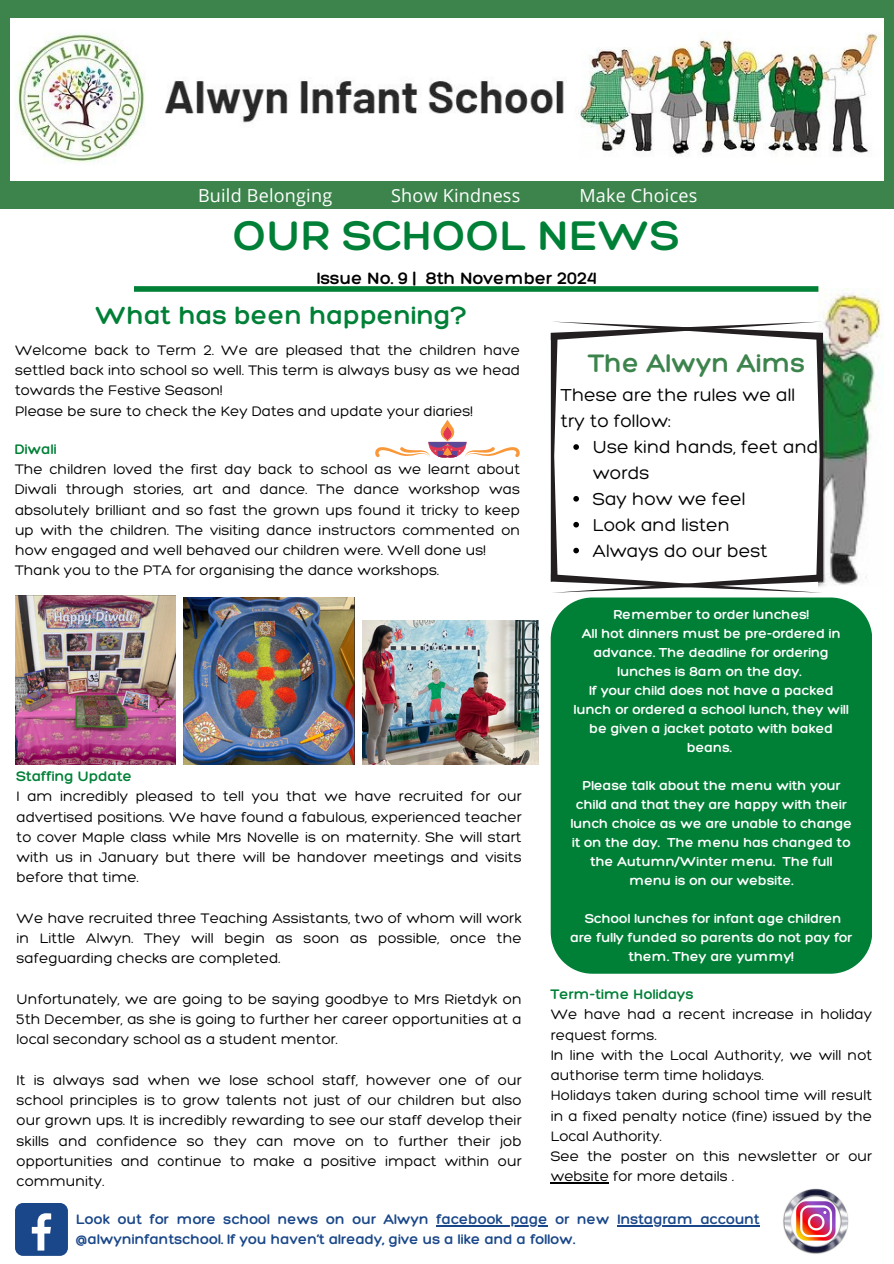
<style>
.page{position:relative;width:894px;height:1264px;background:#fff}
.page>*{position:absolute;margin:0;border:0;box-sizing:border-box;transform-origin:0 0}
.t1{font:300 45px "Hero";color:#008037}
.t2{font:300 27.45px "Hero";color:#3c844c}
.t3{font:300 27px "Hero";color:#008037}
.t4{font:300 18.75px/25.8px "Hero";color:#000}
.t5{font:18px "Open Sans";letter-spacing:.015em;color:#fff}
.t6{font:300 18px "Hero";color:#000}
.t7{font:300 15px/20.2px "Hero";color:#000;text-align:justify}
.t8{font:300 15px "Hero";color:#1a4789}
.t9{font:300 15px "Hero";color:#008037}
.t10{font:300 14.1px/19px "Hero";color:#fff;text-align:center}
</style>
<div class="page">
<div style="left:0;top:0;width:893px;height:208px;background:#3c844c"></div>
<img style="left:818px;top:289px;width:65px;height:297px">
<img style="left:10px;top:19px;width:873px;height:162px">
<div style="left:134px;top:286px;width:684px;height:6px;background:#008037"></div>
<div style="left:550px;top:597px;width:322px;height:376px;background:#008037"></div>
<div style="left:15px;top:1202px;width:53px;height:53px;background:#1a4789;border-radius:8px"></div>
<svg style="left:32px;top:1213px;width:19px;height:37px"></svg>
<img style="left:783px;top:1188px;width:66px;height:66px">
<svg style="left:375px;top:420px;width:145px;height:38px"></svg>
<img style="left:16px;top:595px;width:160px;height:169px">
<img style="left:183px;top:597px;width:171px;height:167px">
<img style="left:363px;top:620px;width:175px;height:144px">
<svg style="left:550px;top:321px;width:272px;height:272px"></svg>
<hr style="left:436px;top:1224px;width:111px;height:2px;background:#1a4789">
<hr style="left:617px;top:1224px;width:142px;height:2px;background:#1a4789">
<hr style="left:550px;top:1182px;width:59px;height:1px;background:#000">
<p class="t5" style="left:198px;top:182px;width:136px">Build Belonging</p>
<p class="t5" style="left:391px;top:182px;width:131px">Show Kindness</p>
<p class="t5" style="left:579px;top:182px;width:119px">Make Choices</p>
<p class="t1" style="left:233px;top:207px;width:448px">OUR SCHOOL NEWS</p>
<p class="t6" style="left:316px;top:267px;width:281px">Issue No. 9 | 8th November 2024</p>
<p class="t3" style="left:95px;top:298px;width:373px">What has been happening?</p>
<p class="t7" style="left:15px;top:339px;width:506px">Welcome back to Term 2. We are pleased that the children have settled back into school so well. This term is always busy as we head towards the Festive Season!</p>
<p class="t7" style="left:15px;top:400px;width:459px">Please be sure to check the Key Dates and update your diaries!</p>
<p class="t9" style="left:15px;top:439px;width:43px">Diwali</p>
<p class="t7" style="left:15px;top:458px;width:506px">The children loved the first day back to school as we learnt about Diwali through stories, art and dance. The dance workshop was absolutely brilliant and so fast the grown ups found it tricky to keep up with the children. The visiting dance instructors commented on how engaged and well behaved our children were. Well done us!</p>
<p class="t7" style="left:15px;top:560px;width:425px">Thank you to the PTA for organising the dance workshops.</p>
<p class="t9" style="left:17px;top:766px;width:117px">Staffing Update</p>
<p class="t7" style="left:17px;top:786px;width:506px">I am incredibly pleased to tell you that we have recruited for our advertised positions. We have found a fabulous, experienced teacher to cover Maple class while Mrs Novelle is on maternity. She will start with us in January but there will be handover meetings and visits before that time.</p>
<p class="t7" style="left:17px;top:907px;width:506px">We have recruited three Teaching Assistants, two of whom will work in Little Alwyn. They will begin as soon as possible, once the safeguarding checks are completed.</p>
<p class="t7" style="left:17px;top:988px;width:506px">Unfortunately, we are going to be saying goodbye to Mrs Rietdyk on 5th December, as she is going to further her career opportunities at a local secondary school as a student mentor.</p>
<p class="t7" style="left:17px;top:1069px;width:506px">It is always sad when we lose school staff, however one of our school principles is to grow talents not just of our children but also our grown ups. It is incredibly rewarding to see our staff develop their skills and confidence so they can move on to further their job opportunities and continue to make a positive impact within our community.</p>
<h2 class="t2" style="left:588px;top:346px;width:218px">The Alwyn Aims</h2>
<h2 class="t4" style="left:560px;top:382px;width:236px">These are the rules we all try to follow:</h2>
<p class="t4" style="left:592px;top:434px;width:227px">Use kind hands, feet and words</p>
<p class="t4" style="left:592px;top:485px;width:154px">Say how we feel</p>
<p class="t4" style="left:592px;top:511px;width:139px">Look and listen</p>
<h3 class="t4" style="left:592px;top:537px;width:176px">Always do our best</h3>
<p class="t10" style="left:613px;top:604px;width:197px">Remember to order lunches!</p>
<p class="t10" style="left:582px;top:623px;width:260px">All hot dinners must be pre-ordered in advance. The deadline for ordering lunches is 8am on the day.</p>
<p class="t10" style="left:573px;top:680px;width:276px">If your child does not have a packed lunch or ordered a school lunch, they will be given a jacket potato with baked beans.</p>
<p class="t10" style="left:570px;top:775px;width:283px">Please talk about the menu with your child and that they are happy with their lunch choice as we are unable to change it on the day. The menu has changed to the Autumn/Winter menu. The full menu is on our website.</p>
<p class="t10" style="left:570px;top:908px;width:283px">School lunches for infant age children are fully funded so parents do not pay for them. They are yummy!</p>
<p class="t9" style="left:550px;top:984px;width:144px">Term-time Holidays</p>
<p class="t7" style="left:550px;top:1003px;width:323px">We have had a recent increase in holiday request forms.</p>
<p class="t7" style="left:550px;top:1044px;width:323px">In line with the Local Authority, we will not authorise term time holidays.</p>
<p class="t7" style="left:550px;top:1084px;width:323px">Holidays taken during school time will result in a fixed penalty notice (fine) issued by the Local Authority.</p>
<p class="t7" style="left:550px;top:1145px;width:323px">See the poster on this newsletter or our website for more details .</p>
<p class="t8" style="left:76px;top:1209px;width:354px">Look out for more school news on our Alwyn</p>
<p class="t8" style="left:436px;top:1209px;width:174px">facebook page or new</p>
<p class="t8" style="left:617px;top:1209px;width:144px">Instagram account</p>
<p class="t8" style="left:76px;top:1229px;width:500px">@alwyninfantschool. If you haven’t already, give us a like and a follow.</p>
</div>
